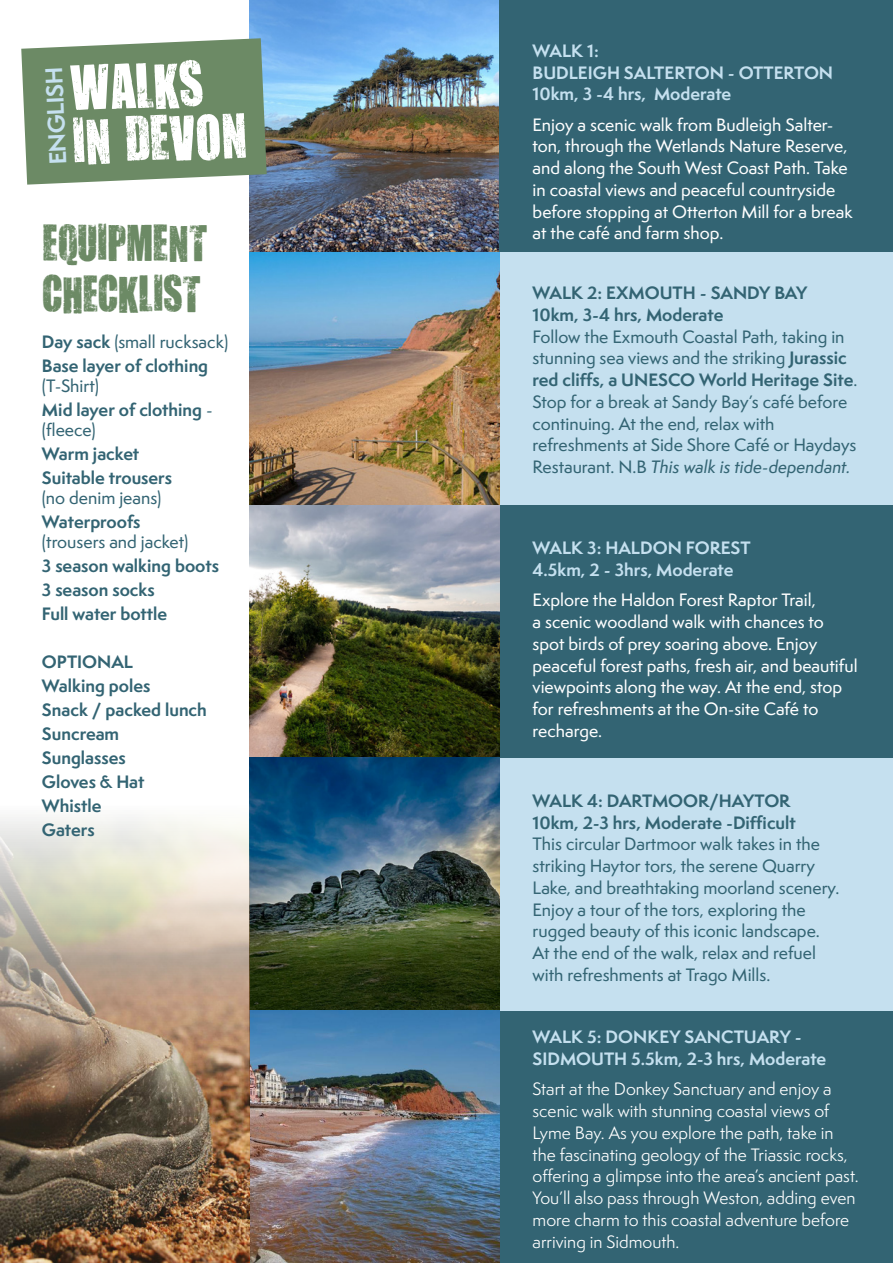
<style>
.page{position:relative;width:893px;height:1263px;background:#fff}
.page>*{position:absolute;margin:0;border:0;box-sizing:border-box;transform-origin:0 0}
.t1{font:52.2px "You Are Loved";color:#fff}
.t2{font:42px/50.4px "You Are Loved";color:#6c8a65}
.t3{font:700 22.2px "Semplicita Pro";color:#c5e0ef}
.t4{font:500 16.5px/21.8px "Semplicita Pro";color:#336473}
.t5{font:500 16.5px/21.8px "Semplicita Pro";color:#fff}
.t6{font:700 16.5px/19.8px "Semplicita Pro";color:#336473}
.t7{font:16.5px/21.8px "Semplicita Pro";color:#fff}
.t8{font:700 16.5px/21.8px "Semplicita Pro";color:#c5e0ef}
.t9{font:16.5px "Semplicita Pro Med It";color:#336473}
.s1{font-weight:700}
.s2{font-weight:500}
.s3{font-family:"Semplicita Pro";font-weight:500}
</style>
<div class="page">
<img style="left:250px;top:0;width:250px;height:1263px">
<div style="left:500px;top:0;width:393px;height:253px;background:#336473"></div>
<div style="left:500px;top:505px;width:393px;height:253px;background:#336473"></div>
<div style="left:500px;top:1010px;width:393px;height:253px;background:#336473"></div>
<div style="left:500px;top:253px;width:393px;height:252px;background:#c5e0ef"></div>
<div style="left:500px;top:758px;width:393px;height:252px;background:#c5e0ef"></div>
<img style="left:0;top:806px;width:250px;height:457px">
<svg style="left:21px;top:38px;width:246px;height:147px;background:#789473"></svg>
<p class="t1" style="left:68px;top:55px;width:134px;rotate:-3deg">WALKS</p>
<p class="t3" style="left:41px;top:165px;width:99px;rotate:-92deg">ENGLISH</p>
<p class="t1" style="left:71px;top:107px;width:176px;rotate:-3deg">IN DEVON</p>
<p class="t2" style="left:43px;top:217px;width:166px">EQUIPMENT<br>CHECKLIST</p>
<p class="t4" style="left:42px;top:331px;width:188px"><span class="s1">Day sack</span> (small rucksack)</p>
<p class="t6" style="left:42px;top:356px;width:168px">Base layer of clothing <span class="s2">(T-Shirt)</span></p>
<p class="t6" style="left:42px;top:400px;width:172px">Mid layer of clothing <span class="s2">- (fleece)</span></p>
<p class="t6" style="left:42px;top:443px;width:99px">Warm jacket</p>
<p class="t6" style="left:42px;top:468px;width:132px">Suitable trousers <span class="s2">(no denim jeans)</span></p>
<p class="t4" style="left:42px;top:512px;width:148px;line-height:19.8px"><span class="s1">Waterproofs </span>(trousers and jacket)</p>
<p class="t6" style="left:42px;top:555px;width:179px">3 season walking boots</p>
<p class="t6" style="left:42px;top:579px;width:114px">3 season socks</p>
<p class="t6" style="left:42px;top:603px;width:127px">Full water bottle</p>
<p class="t6" style="left:42px;top:651px;width:93px">OPTIONAL</p>
<p class="t6" style="left:42px;top:675px;width:110px">Walking poles</p>
<p class="t6" style="left:42px;top:700px;width:166px">Snack / packed lunch</p>
<p class="t6" style="left:42px;top:724px;width:79px">Suncream</p>
<p class="t6" style="left:42px;top:748px;width:85px">Sunglasses</p>
<p class="t6" style="left:42px;top:772px;width:104px">Gloves &amp; Hat</p>
<p class="t6" style="left:42px;top:796px;width:61px">Whistle</p>
<p class="t6" style="left:42px;top:820px;width:54px">Gaters</p>
<p class="t8" style="left:533px;top:39px;width:302px">WALK 1:<br>BUDLEIGH SALTERTON - OTTERTON</p>
<p class="t8" style="left:533px;top:83px;width:200px">10km, 3 -4 hrs, Moderate</p>
<p class="t5" style="left:533px;top:113px;width:322px">Enjoy a scenic walk from Budleigh Salter&shy;ton, through the Wetlands Nature Reserve, and along the South West Coast Path. Take in coastal views and peaceful countryside before stopping at Otterton Mill for a break at the café and farm shop.</p>
<p class="t6" style="left:533px;top:283px;width:276px">WALK 2: EXMOUTH - SANDY BAY</p>
<p class="t6" style="left:533px;top:304px;width:192px">10km, 3-4 hrs, Moderate</p>
<p class="t4" style="left:533px;top:325px;width:313px">Follow the Exmouth Coastal Path, taking in</p>
<p class="t4" style="left:533px;top:347px;width:316px">stunning sea views and the striking <span class="s1">Jurassic</span></p>
<p class="t6" style="left:533px;top:370px;width:326px">red cliffs, a UNESCO World Heritage Site<span class="s2">.</span></p>
<p class="t4" style="left:533px;top:391px;width:316px">Stop for a break at Sandy Bay’s café before</p>
<p class="t4" style="left:533px;top:412px;width:325px">continuing. At the end, relax with refreshments at Side Shore Café or Haydays</p>
<p class="t9" style="left:533px;top:455px;width:319px"><span class="s3">Restaurant. N.B</span> This walk is tide-dependant.</p>
<p class="t8" style="left:533px;top:537px;width:220px">WALK 3: HALDON FOREST<br>4.5km, 2 - 3hrs, Moderate</p>
<p class="t5" style="left:533px;top:589px;width:327px">Explore the Haldon Forest Raptor Trail,<br>a scenic woodland walk with chances to spot birds of prey soaring above. Enjoy peaceful forest paths, fresh air, and beautiful viewpoints along the way. At the end, stop for refreshments at the On-site Café to recharge.</p>
<p class="t6" style="left:533px;top:790px;width:259px">WALK 4: DARTMOOR/HAYTOR</p>
<p class="t6" style="left:533px;top:812px;width:265px">10km, 2-3 hrs, Moderate -Difficult</p>
<p class="t4" style="left:533px;top:833px;width:308px">This circular Dartmoor walk takes in the striking Haytor tors, the serene Quarry Lake, and breathtaking moorland scenery.<br>Enjoy a tour of the tors, exploring the rugged beauty of this iconic landscape.<br>At the end of the walk, relax and refuel with refreshments at Trago Mills.</p>
<p class="t8" style="left:533px;top:1026px;width:295px">WALK 5: DONKEY SANCTUARY -<br>SIDMOUTH 5.5km, 2-3 hrs, Moderate</p>
<p class="t7" style="left:533px;top:1078px;width:328px">Start at the Donkey Sanctuary and enjoy a scenic walk with stunning coastal views of Lyme Bay. As you explore the path, take in the fascinating geology of the Triassic rocks, offering a glimpse into the area’s ancient past.<br>You’ll also pass through Weston, adding even more charm to this coastal adventure before arriving in Sidmouth.</p>
</div>
